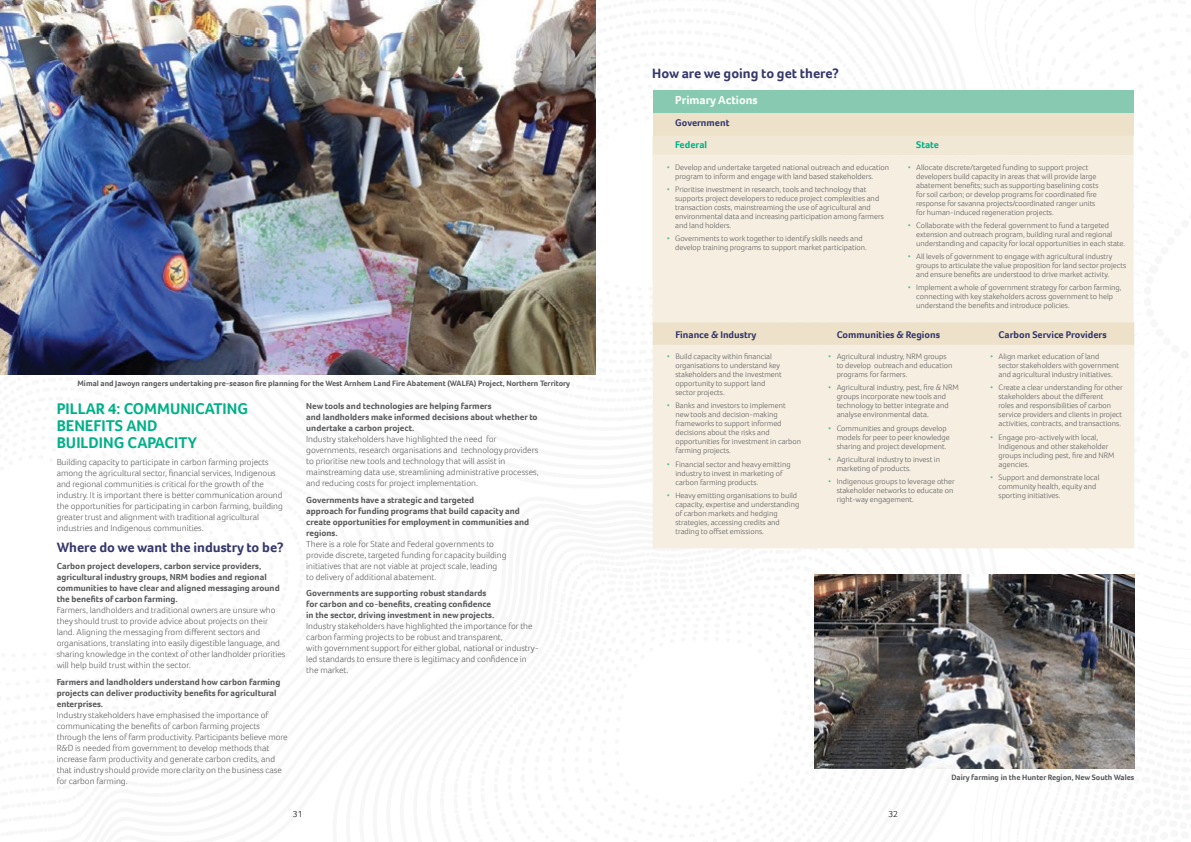
<style>
.page{position:relative;width:1191px;height:842px;background:#fff}
.page>*{position:absolute;margin:0;border:0;box-sizing:border-box;transform-origin:0 0}
.t1{font:700 16px/17px "Foco";color:#00b188}
.t2{font:700 14px "Foco";color:#35386a}
.t3{font:700 12px "Foco";color:#fff}
.t4{font:700 10px "Foco";color:#35386a}
.t5{font:700 10px "Foco";color:#00b188}
.t6{font:300 9px/11px "Foco";color:#58595b}
.t7{font:700 9px/11px "Foco";color:#58595b}
.t8{font:300 9px "Foco";color:#000}
.t9{font:300 8px/9px "Foco";color:#58595b}
.t10{font:700 8px "Foco";color:#58595b}
.s1{color:#5dbd9c}
</style>
<div class="page">
<div style="left:652px;top:90px;width:481px;height:23px;background:#88cab1"></div>
<svg style="left:595px;top:109px;width:540px;height:340px"></svg>
<div style="left:653px;top:345px;width:481px;height:203px;background:#f5eee1"></div>
<img style="left:0;top:0;width:595px;height:375px">
<img style="left:814px;top:575px;width:320px;height:193px">
<h2 class="t2" style="left:652px;top:64px;width:188px">How are we going to get there?</h2>
<p class="t10" style="left:77px;top:378px;width:494px">Mimal and Jawoyn rangers undertaking pre-season fire planning for the West Arnhem Land Fire Abatement (WALFA) Project, Northern Territory</p>
<h1 class="t1" style="left:57px;top:400px;width:193px">PILLAR 4: COMMUNICATING<br>BENEFITS AND<br>BUILDING CAPACITY</h1>
<p class="t6" style="left:57px;top:456px;width:228px">Building capacity to participate in carbon farming projects among the agricultural sector, financial services, Indigenous and regional communities is critical for the growth of the industry. It is important there is better communication around the opportunities for participating in carbon farming, building greater trust and alignment with traditional agricultural industries and Indigenous communities.</p>
<h2 class="t2" style="left:57px;top:538px;width:228px">Where do we want the industry to be?</h2>
<p class="t7" style="left:57px;top:560px;width:224px">Carbon project developers, carbon service providers, agricultural industry groups, NRM bodies and regional communities to have clear and aligned messaging around the benefits of carbon farming.</p>
<p class="t6" style="left:57px;top:604px;width:230px">Farmers, landholders and traditional owners are unsure who they should trust to provide advice about projects on their land. Aligning the messaging from different sectors and organisations, translating into easily digestible language, and sharing knowledge in the context of other landholder priorities will help build trust within the sector.</p>
<p class="t7" style="left:57px;top:676px;width:225px">Farmers and landholders understand how carbon farming projects can deliver productivity benefits for agricultural enterprises.</p>
<p class="t6" style="left:57px;top:709px;width:232px">Industry stakeholders have emphasised the importance of communicating the benefits of carbon farming projects through the lens of farm productivity. Participants believe more R&amp;D is needed from government to develop methods that increase farm productivity and generate carbon credits, and that industry should provide more clarity on the business case for carbon farming.</p>
<p class="t7" style="left:306px;top:400px;width:233px">New tools and technologies are helping farmers<br>and landholders make informed decisions about whether to undertake a carbon project.</p>
<p class="t6" style="left:306px;top:433px;width:234px">Industry stakeholders have highlighted the need for governments, research organisations and technology providers to prioritise new tools and technology that will assist in mainstreaming data use, streamlining administrative processes, and reducing costs for project implementation.</p>
<p class="t7" style="left:306px;top:494px;width:224px">Governments have a strategic and targeted<br>approach for funding programs that build capacity and create opportunities for employment in communities and regions.</p>
<p class="t6" style="left:306px;top:538px;width:202px">There is a role for State and Federal governments to provide discrete, targeted funding for capacity building initiatives that are not viable at project scale, leading to delivery of additional abatement.</p>
<p class="t7" style="left:306px;top:588px;width:190px">Governments are supporting robust standards for carbon and co-benefits, creating confidence in the sector, driving investment in new projects.</p>
<p class="t6" style="left:306px;top:621px;width:234px">Industry stakeholders have highlighted the importance for the carbon farming projects to be robust and transparent,<br>with government support for either global, national or industry&shy;led standards to ensure there is legitimacy and confidence in the market.</p>
<h3 class="t3" style="left:675px;top:92px;width:84px">Primary Actions</h3>
<p class="t4" style="left:675px;top:116px;width:56px">Government</p>
<p class="t5" style="left:675px;top:138px;width:33px">Federal</p>
<p class="t5" style="left:916px;top:138px;width:24px">State</p>
<p class="t9" style="left:675px;top:162px;width:215px;text-indent:-9px"><span class="s1">¼</span> Develop and undertake targeted national outreach and education program to inform and engage with land based stakeholders.</p>
<p class="t9" style="left:675px;top:185px;width:210px;text-indent:-9px"><span class="s1">¼</span> Prioritise investment in research, tools and technology that supports project developers to reduce project complexities and transaction costs, mainstreaming the use of agricultural and environmental data and increasing participation among farmers and land holders.</p>
<p class="t9" style="left:675px;top:234px;width:193px;text-indent:-9px"><span class="s1">¼</span> Governments to work together to identify skills needs and develop training programs to support market participation.</p>
<p class="t9" style="left:916px;top:162px;width:184px;text-indent:-9px"><span class="s1">¼</span> Allocate discrete/targeted funding to support project developers build capacity in areas that will provide large abatement benefits; such as supporting baselining costs for soil carbon; or develop programs for coordinated fire response for savanna projects/coordinated ranger units for human-induced regeneration projects.</p>
<p class="t9" style="left:916px;top:221px;width:210px;text-indent:-9px"><span class="s1">¼</span> Collaborate with the federal government to fund a targeted extension and outreach program, building rural and regional understanding and capacity for local opportunities in each state.</p>
<p class="t9" style="left:916px;top:252px;width:211px;text-indent:-9px"><span class="s1">¼</span> All levels of government to engage with agricultural industry groups to articulate the value proposition for land sector projects and ensure benefits are understood to drive market activity.</p>
<p class="t9" style="left:916px;top:283px;width:207px;text-indent:-9px"><span class="s1">¼</span> Implement a whole of government strategy for carbon farming, connecting with key stakeholders across government to help understand the benefits and introduce policies.</p>
<p class="t4" style="left:675px;top:328px;width:83px">Finance &amp; Industry</p>
<p class="t4" style="left:836px;top:328px;width:105px">Communities &amp; Regions</p>
<p class="t4" style="left:998px;top:328px;width:110px">Carbon Service Providers</p>
<p class="t9" style="left:675px;top:352px;width:108px;text-indent:-9px"><span class="s1">¼</span> Build capacity within financial organisations to understand key stakeholders and the investment opportunity to support land sector projects.</p>
<p class="t9" style="left:675px;top:401px;width:127px;text-indent:-9px"><span class="s1">¼</span> Banks and investors to implement new tools and decision-making frameworks to support informed decisions about the risks and opportunities for investment in carbon farming projects.</p>
<p class="t9" style="left:675px;top:459px;width:117px;text-indent:-9px"><span class="s1">¼</span> Financial sector and heavy emitting industry to invest in marketing of carbon farming products.</p>
<p class="t9" style="left:675px;top:491px;width:125px;text-indent:-9px"><span class="s1">¼</span> Heavy emitting organisations to build capacity, expertise and understanding of carbon markets and hedging strategies, accessing credits and trading to offset emissions.</p>
<p class="t9" style="left:998px;top:352px;width:122px;text-indent:-9px"><span class="s1">¼</span> Align market education of land sector stakeholders with government and agricultural industry initiatives.</p>
<p class="t9" style="left:998px;top:383px;width:126px;text-indent:-9px"><span class="s1">¼</span> Create a clear understanding for other stakeholders about the different<br>roles and responsibilities of carbon service providers and clients in project activities, contracts, and transactions.</p>
<p class="t9" style="left:998px;top:432px;width:117px;text-indent:-9px"><span class="s1">¼</span> Engage pro-actively with local,<br>Indigenous and other stakeholder groups including pest, fire and NRM agencies.</p>
<p class="t9" style="left:998px;top:473px;width:103px;text-indent:-9px"><span class="s1">¼</span> Support and demonstrate local community health, equity and sporting initiatives.</p>
<p class="t9" style="left:836px;top:352px;width:117px;text-indent:-9px"><span class="s1">¼</span> Agricultural industry, NRM groups to develop outreach and education programs for farmers.</p>
<p class="t9" style="left:836px;top:383px;width:123px;text-indent:-9px"><span class="s1">¼</span> Agricultural industry, pest, fire &amp; NRM groups incorporate new tools and technology to better integrate and analyse environmental data.</p>
<p class="t9" style="left:836px;top:423px;width:114px;text-indent:-9px"><span class="s1">¼</span> Communities and groups develop models for peer to peer knowledge sharing and project development.</p>
<p class="t9" style="left:836px;top:455px;width:105px;text-indent:-9px"><span class="s1">¼</span> Agricultural industry to invest in marketing of products.</p>
<p class="t9" style="left:836px;top:477px;width:120px;text-indent:-9px"><span class="s1">¼</span> Indigenous groups to leverage other stakeholder networks to educate on right-way engagement.</p>
<p class="t10" style="left:951px;top:772px;width:184px">Dairy farming in the Hunter Region, New South Wales</p>
<p class="t8" style="left:293px;top:808px;width:11px">31</p>
<p class="t8" style="left:888px;top:808px;width:11px">32</p>
</div>
